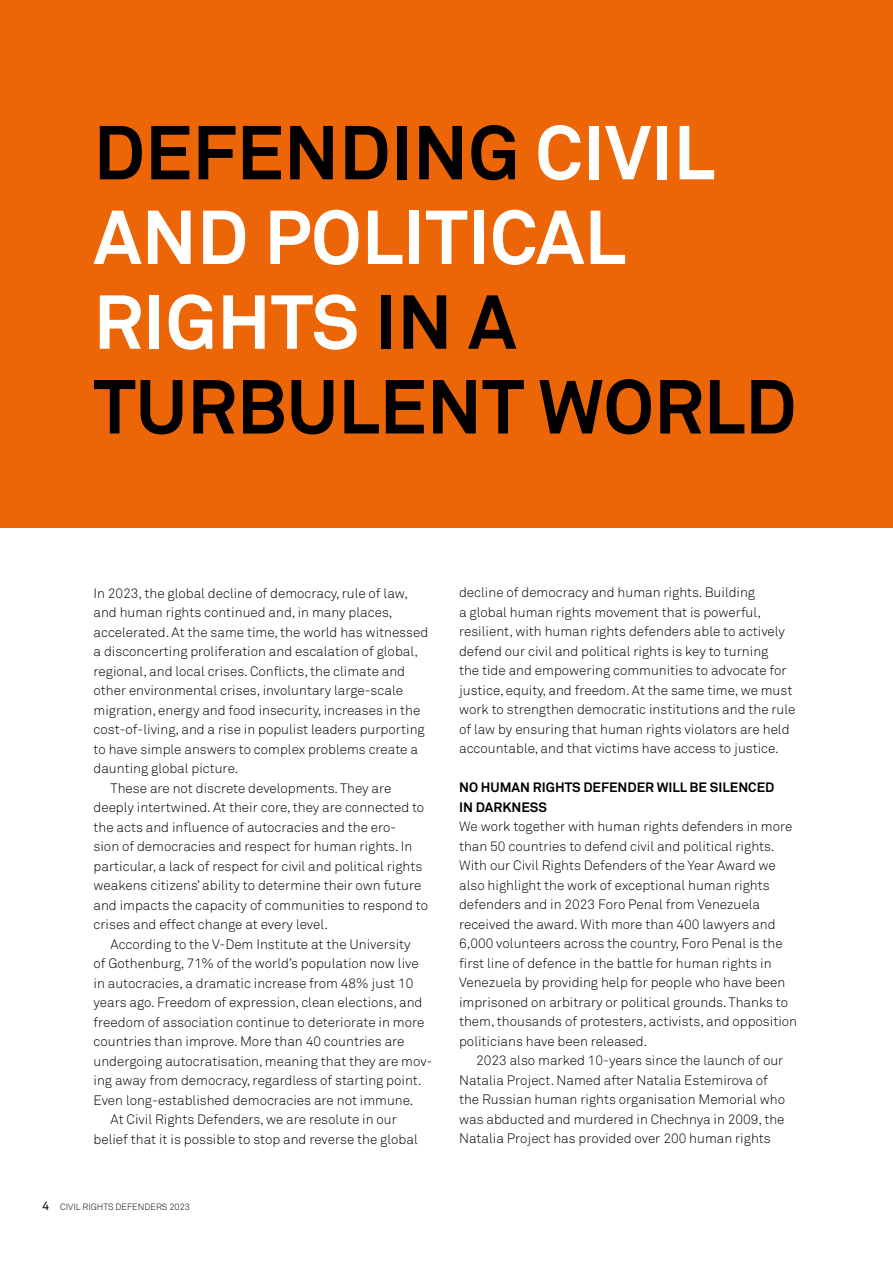
<style>
.page{position:relative;width:893px;height:1263px;background:#fff}
.page>*{position:absolute;margin:0;border:0;box-sizing:border-box;transform-origin:0 0}
.t1{font:700 75.3px/84.8px "Akkurat";color:#000}
.t2{font:300 13.5px/19.5px "Akkurat";color:#000}
.t3{font:700 13.5px/19.5px "Akkurat";color:#000}
.t4{font:300 9px "Akkurat";color:#000}
.s1{color:#fff}
.s2{font-weight:400;font-size:12px}
</style>
<div class="page">
<div style="left:0;top:0;width:893px;height:527px;background:#ec6608"></div>
<h1 class="t1" style="left:94px;top:109px;width:704px">DEFENDING <span class="s1">CIVIL<br>AND POLITICAL<br>RIGHTS</span> IN A<br>TURBULENT WORLD</h1>
<p class="t2" style="left:94px;top:583px;width:316px">In 2023, the global decline of democracy, rule of law,</p>
<p class="t2" style="left:94px;top:602px;width:300px">and human rights continued and, in many places,</p>
<p class="t2" style="left:94px;top:622px;width:336px">accelerated. At the same time, the world has witnessed</p>
<p class="t2" style="left:94px;top:641px;width:326px">a disconcerting proliferation and escalation of global,</p>
<p class="t2" style="left:94px;top:661px;width:313px">regional, and local crises. Conflicts, the climate and</p>
<p class="t2" style="left:94px;top:680px;width:311px">other environmental crises, involuntary large-scale</p>
<p class="t2" style="left:94px;top:700px;width:328px">migration, energy and food insecurity, increases in the</p>
<p class="t2" style="left:94px;top:719px;width:333px">cost-of-living, and a rise in populist leaders purporting</p>
<p class="t2" style="left:94px;top:739px;width:326px">to have simple answers to complex problems create a</p>
<p class="t2" style="left:94px;top:758px;width:146px">daunting global picture.</p>
<p class="t2" style="left:111px;top:778px;width:282px">These are not discrete developments. They are</p>
<p class="t2" style="left:94px;top:797px;width:332px">deeply intertwined. At their core, they are connected to</p>
<p class="t2" style="left:94px;top:817px;width:304px">the acts and influence of autocracies and the ero-</p>
<p class="t2" style="left:94px;top:836px;width:320px">sion of democracies and respect for human rights. In</p>
<p class="t2" style="left:94px;top:856px;width:330px">particular, a lack of respect for civil and political rights</p>
<p class="t2" style="left:94px;top:875px;width:329px">weakens citizens’ ability to determine their own future</p>
<p class="t2" style="left:94px;top:895px;width:336px">and impacts the capacity of communities to respond to</p>
<p class="t2" style="left:94px;top:914px;width:236px">crises and effect change at every level.</p>
<p class="t2" style="left:111px;top:934px;width:302px">According to the V-Dem Institute at the University</p>
<p class="t2" style="left:94px;top:953px;width:327px">of Gothenburg, 71% of the world’s population now live</p>
<p class="t2" style="left:94px;top:973px;width:321px">in autocracies, a dramatic increase from 48% just 10</p>
<p class="t2" style="left:94px;top:992px;width:330px">years ago. Freedom of expression, clean elections, and</p>
<p class="t2" style="left:94px;top:1012px;width:332px">freedom of association continue to deteriorate in more</p>
<p class="t2" style="left:94px;top:1031px;width:313px">countries than improve. More than 40 countries are</p>
<p class="t2" style="left:94px;top:1051px;width:340px">undergoing autocratisation, meaning that they are mov-</p>
<p class="t2" style="left:94px;top:1070px;width:330px">ing away from democracy, regardless of starting point.</p>
<p class="t2" style="left:94px;top:1090px;width:321px">Even long-established democracies are not immune.</p>
<p class="t2" style="left:111px;top:1109px;width:288px">At Civil Rights Defenders, we are resolute in our</p>
<p class="t2" style="left:94px;top:1129px;width:326px">belief that it is possible to stop and reverse the global</p>
<p class="t4" style="left:43px;top:1201px;width:149px"><span class="s2">4</span> CIVIL RIGHTS DEFENDERS 2023</p>
<p class="t2" style="left:459px;top:583px;width:338px">decline of democracy and human rights. Building<br>a global human rights movement that is powerful, resilient, with human rights defenders able to actively defend our civil and political rights is key to turning<br>the tide and empowering communities to advocate for justice, equity, and freedom. At the same time, we must work to strengthen democratic institutions and the rule of law by ensuring that human rights violators are held accountable, and that victims have access to justice.</p>
<p class="t3" style="left:459px;top:778px;width:317px">NO HUMAN RIGHTS DEFENDER WILL BE SILENCED<br>IN DARKNESS</p>
<p class="t2" style="left:459px;top:817px;width:339px">We work together with human rights defenders in more than 50 countries to defend civil and political rights.<br>With our Civil Rights Defenders of the Year Award we also highlight the work of exceptional human rights defenders and in 2023 Foro Penal from Venezuela received the award. With more than 400 lawyers and 6,000 volunteers across the country, Foro Penal is the first line of defence in the battle for human rights in Venezuela by providing help for people who have been imprisoned on arbitrary or political grounds. Thanks to them, thousands of protesters, activists, and opposition politicians have been released.</p>
<p class="t2" style="left:459px;top:1051px;width:327px;text-indent:17px">2023 also marked 10-years since the launch of our Natalia Project. Named after Natalia Estemirova of the Russian human rights organisation Memorial who was abducted and murdered in Chechnya in 2009, the Natalia Project has provided over 200 human rights</p>
</div>
